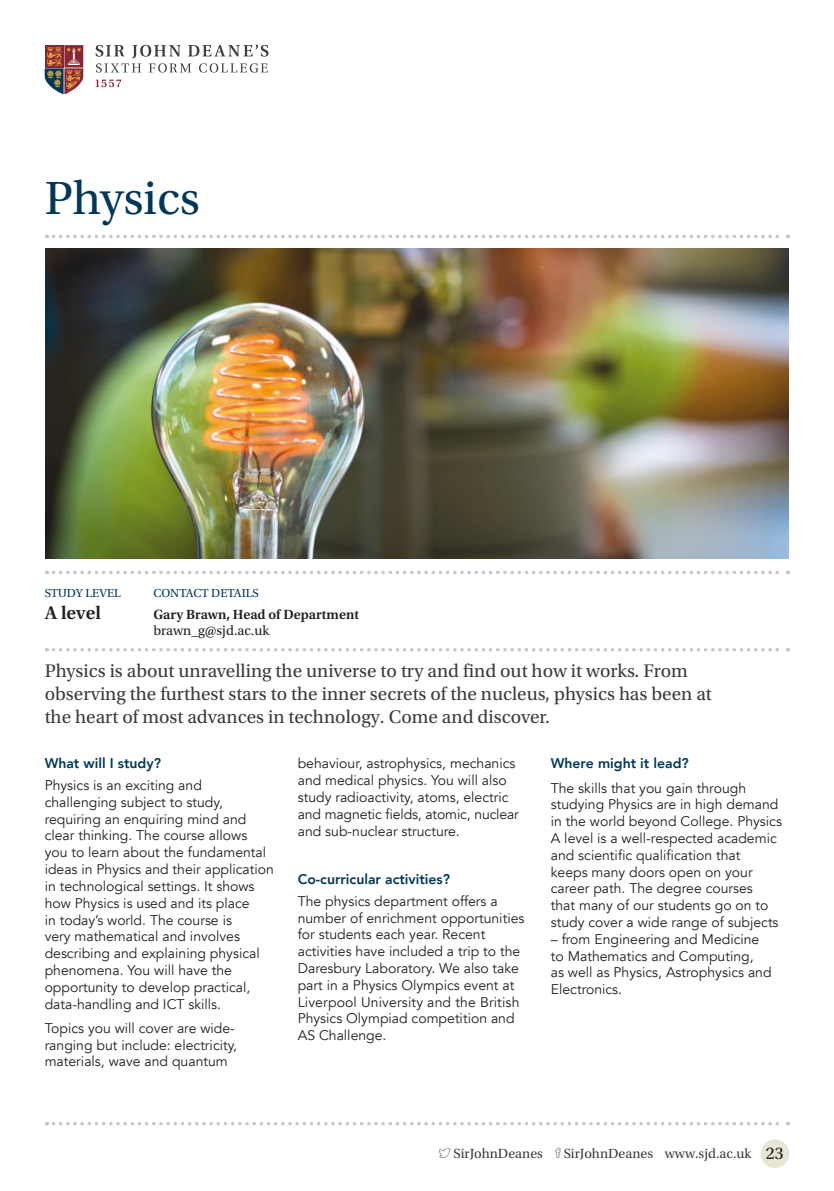
<style>
.page{position:relative;width:834px;height:1191px;background:#fff}
.page>*{position:absolute;margin:0;border:0;box-sizing:border-box;transform-origin:0 0}
._1_Title{font:49px "Utopia Std";color:#01385a}
._2_Intro{font:19.25px/23.1px "Utopia Std";color:#393c3f}
._2_Study_2{font:600 19.25px "Utopia Std";color:#231f20}
._3_Copy{font:14px/16.8px "Avenir";color:#231f20}
.t1{font:14px "Utopia Std";color:#393c3f}
._3_Bold{font:800 14px "Avenir";color:#01385a}
._2_Study_3{font:600 14px "Utopia Std";color:#231f20}
._3_Copy-2{font:800 14px "Avenir";color:#01385a}
._2_Study_3-2{font:14px "Utopia Std";color:#231f20}
._2_Study_3-3{font:12.25px "Utopia Std";color:#01385a}
.s1{font-size:17.85px;color:#231f20}
</style>
<div class="page">
<svg style="left:96px;top:79px;width:25px;height:8px"></svg>
<div style="left:64px;top:45px;width:19px;height:23px;background:#8a2633"></div>
<div style="left:45px;top:45px;width:19px;height:23px;background:#8a2633"></div>
<svg style="left:45px;top:47px;width:38px;height:47px"></svg>
<div style="left:760px;top:1139px;width:29px;height:29px;background:#e7e5d4;border-radius:50%"></div>
<svg style="left:53px;top:1122px;width:735px;height:3px"></svg>
<svg style="left:96px;top:45px;width:172px;height:28px"></svg>
<svg style="left:53px;top:235px;width:735px;height:3px"></svg>
<svg style="left:53px;top:570px;width:735px;height:4px"></svg>
<svg style="left:53px;top:648px;width:735px;height:3px"></svg>
<img style="left:46px;top:249px;width:742px;height:309px">
<p class="_1_Title" style="left:45px;top:171px;width:157px">Physics</p>
<p class="_2_Study_3-3" style="left:45px;top:586px;width:78px">STUDY LEVEL</p>
<p class="_2_Study_2" style="left:45px;top:602px;width:58px">A level</p>
<p class="_2_Study_3-3" style="left:153px;top:586px;width:107px">CONTACT DETAILS</p>
<p class="_2_Study_3" style="left:153px;top:606px;width:207px">Gary Brawn, Head of Department</p>
<p class="_2_Study_3-2" style="left:153px;top:623px;width:118px">brawn_g@sjd.ac.uk</p>
<p class="_2_Intro" style="left:45px;top:659px;width:668px">Physics is about unravelling the universe to try and find out how it works. From observing the furthest stars to the inner secrets of the nucleus, physics has been at the heart of most advances in technology. Come and discover.</p>
<p class="_3_Bold" style="left:45px;top:752px;width:118px">What will I study?</p>
<p class="_3_Copy" style="left:45px;top:777px;width:231px">Physics is an exciting and challenging subject to study, requiring an enquiring mind and clear thinking. The course allows<br>you to learn about the fundamental ideas in Physics and their application in technological settings. It shows how Physics is used and its place<br>in today’s world. The course is<br>very mathematical and involves describing and explaining physical phenomena. You will have the opportunity to develop practical, data-handling and ICT skills.</p>
<p class="_3_Copy" style="left:45px;top:1019px;width:194px">Topics you will cover are wide&shy;ranging but include: electricity, materials, wave and quantum</p>
<p class="_3_Copy" style="left:298px;top:755px;width:223px">behaviour, astrophysics, mechanics and medical physics. You will also study radioactivity, atoms, electric and magnetic fields, atomic, nuclear and sub-nuclear structure.</p>
<p class="_3_Bold" style="left:298px;top:868px;width:154px">Co-curricular activities?</p>
<p class="_3_Copy" style="left:298px;top:892px;width:228px">The physics department offers a number of enrichment opportunities for students each year. Recent activities have included a trip to the<br>Daresbury Laboratory. We also take part in a Physics Olympics event at<br>Liverpool University and the British<br>Physics Olympiad competition and<br>AS Challenge.</p>
<p class="_3_Copy-2" style="left:550px;top:752px;width:139px">Where might it lead?</p>
<p class="_3_Copy" style="left:550px;top:779px;width:233px">The skills that you gain through studying Physics are in high demand in the world beyond College. Physics A level is a well-respected academic and scientific qualification that<br>keeps many doors open on your career path. The degree courses<br>that many of our students go on to study cover a wide range of subjects</p>
<p class="_3_Copy" style="left:550px;top:930px;width:222px">– from Engineering and Medicine to Mathematics and Computing,<br>as well as Physics, Astrophysics and<br>Electronics.</p>
<p class="t1" style="left:453px;top:1145px;width:91px">SirJohnDeanes</p>
<p class="t1" style="left:563px;top:1145px;width:221px">SirJohnDeanes www.sjd.ac.uk <span class="s1">23</span></p>
</div>
